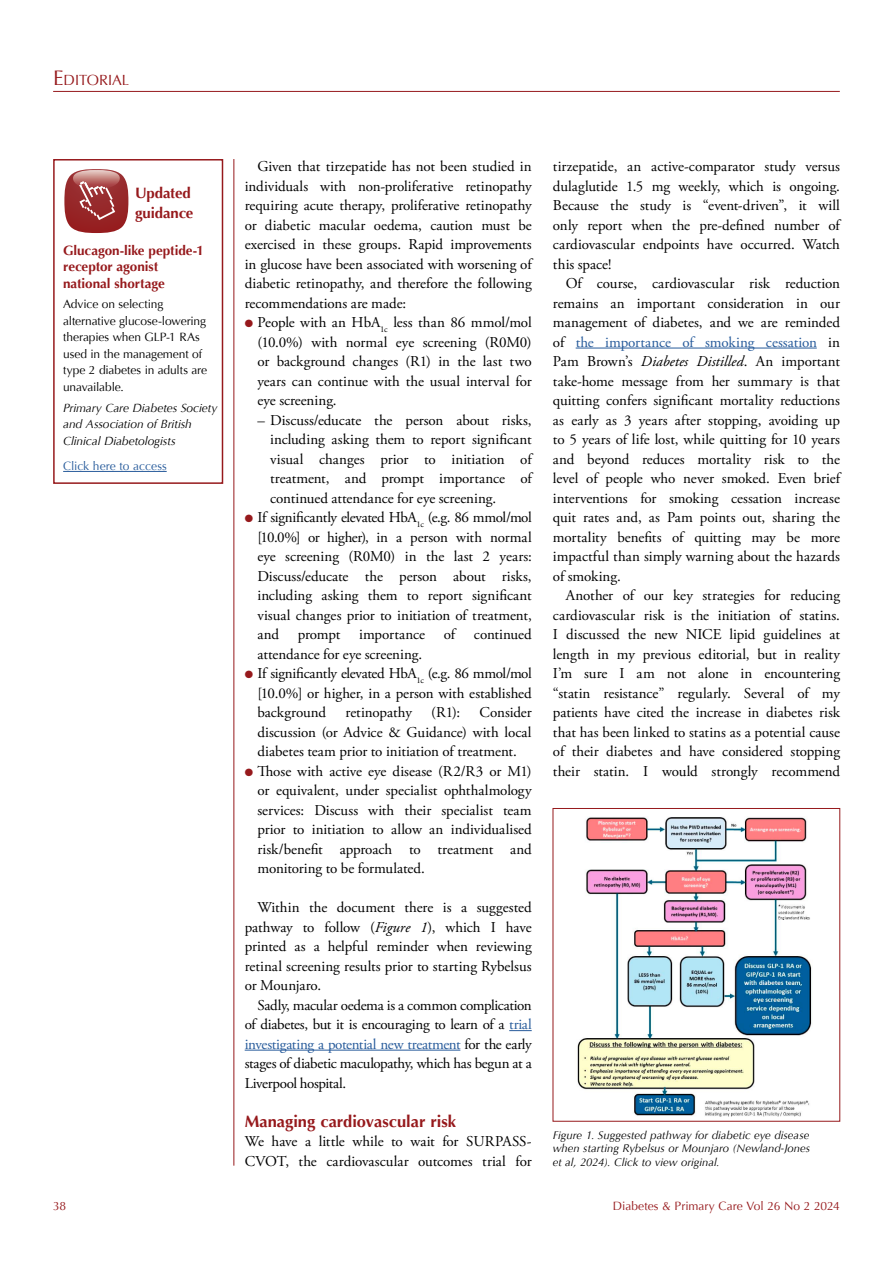
<style>
.page{position:relative;width:893px;height:1263px;background:#fff}
.page>*{position:absolute;margin:0;border:0;box-sizing:border-box;transform-origin:0 0}
.t1{font:700 16.5px "Optima";color:#96191c}
.t2{font:15px/19.5px "Adobe Garamond Pro";letter-spacing:-.005em;color:#000;text-align:justify}
.t3{font:700 15px/19.5px "Optima";letter-spacing:-.01em;color:#96191c}
.t4{font:14.7px "Optima";color:#96191c}
.t5{font:700 13.5px/16.5px "Optima";letter-spacing:-.005em;color:#96191c}
.t6{font:12px/16.5px "Optima";letter-spacing:-.01em;color:#000}
.t7{font:italic 12px/16.5px "Optima";letter-spacing:-.01em;color:#000}
.t8{font:12px "Optima";color:#96191c}
.t9{font:12px "Optima";color:#275b9b}
.t10{font:italic 11.25px/13.5px "Optima";color:#000;text-align:justify}
.s1{font-size:21px}
.s2{color:#96191c}
.s3{font-style:italic}
.s4{color:#275b9b}
</style>
<div class="page">
<hr style="left:53px;top:91px;width:787px;height:1px;background:#96191c">
<svg style="left:509px;top:1030px;width:23px;height:1px"></svg>
<hr style="left:245px;top:1050px;width:215px;height:1px;background:#275b9b">
<hr style="left:576px;top:348px;width:241px;height:1px;background:#275b9b">
<hr style="left:233px;top:159px;width:1px;height:1006px;background:#96191c">
<img style="left:577px;top:817px;width:235px;height:300px">
<hr style="left:63px;top:471px;width:104px;height:1px;background:#275b9b">
<div style="left:53px;top:159px;width:170px;height:325px;border:2px solid #96191c"></div>
<svg style="left:64px;top:169px;width:64px;height:64px;background:#b05b5c"></svg>
<p class="t4" style="left:53px;top:72px;width:78px"><span class="s1">E</span>DITORIAL</p>
<p class="t3" style="left:135px;top:183px;width:60px">Updated guidance</p>
<p class="t5" style="left:63px;top:242px;width:142px">Glucagon-like peptide-1 receptor agonist national shortage</p>
<p class="t6" style="left:63px;top:296px;width:146px">Advice on selecting alternative glucose-lowering therapies when GLP-1 RAs used in the management of type 2 diabetes in adults are unavailable.</p>
<p class="t7" style="left:63px;top:399px;width:156px">Primary Care Diabetes Society and Association of British<br>Clinical Diabetologists</p>
<p class="t9" style="left:63px;top:459px;width:105px">Click here to access</p>
<p class="t2" style="left:245px;top:157px;width:289px;text-indent:13px">Given that tirzepatide has not been studied in individuals with non-proliferative retinopathy requiring acute therapy, proliferative retinopathy or diabetic macular oedema, caution must be exercised in these groups. Rapid improvements in glucose have been associated with worsening of diabetic retinopathy, and therefore the following recommendations are made:</p>
<p class="t2" style="left:257px;top:313px;width:276px;text-indent:-13px"><span class="s2">●</span> People with an HbA<sub>1c</sub> less than 86 mmol/mol (10.0%) with normal eye screening (R0M0) or background changes (R1) in the last two years can continue with the usual interval for eye screening.</p>
<p class="t2" style="left:270px;top:411px;width:263px;text-indent:-13px">– Discuss/educate the person about risks, including asking them to report significant visual changes prior to initiation of treatment, and prompt importance of continued attendance for eye screening.</p>
<p class="t2" style="left:257px;top:508px;width:276px;text-indent:-13px"><span class="s2">●</span> If significantly elevated HbA<sub>1c</sub> (e.g. 86 mmol/mol [10.0%] or higher), in a person with normal eye screening (R0M0) in the last 2 years:<br>Discuss/educate the person about risks, including asking them to report significant visual changes prior to initiation of treatment, and prompt importance of continued attendance for eye screening.</p>
<p class="t2" style="left:257px;top:664px;width:276px;text-indent:-13px"><span class="s2">●</span> If significantly elevated HbA<sub>1c</sub> (e.g. 86 mmol/mol [10.0%] or higher, in a person with established background</p>
<p class="t2" style="left:257px;top:703px;width:276px;text-indent:222px">Consider discussion (or Advice &amp; Guidance) with local diabetes team prior to initiation of treatment.</p>
<p class="t2" style="left:257px;top:762px;width:276px;text-indent:-13px"><span class="s2">●</span> Those with active eye disease (R2/R3 or M1) or equivalent, under specialist ophthalmology services: Discuss with their specialist team prior to initiation to allow an individualised risk/benefit approach to treatment and monitoring to be formulated.</p>
<p class="t2" style="left:245px;top:898px;width:289px;text-indent:13px">Within the document there is a suggested pathway to follow (<span class="s3">Figure 1</span>), which I have printed as a helpful reminder when reviewing retinal screening results prior to starting Rybelsus or Mounjaro.</p>
<p class="t2" style="left:245px;top:996px;width:289px;text-indent:13px">Sadly, macular oedema is a common complication of diabetes, but it is encouraging to learn of a <span class="s4">trial investigating a potential new treatment</span> for the early stages of diabetic maculopathy, which has begun at a Liverpool hospital.</p>
<p class="t1" style="left:245px;top:1111px;width:213px">Managing cardiovascular risk</p>
<p class="t2" style="left:245px;top:1132px;width:289px">We have a little while to wait for SURPASS-<br>CVOT, the cardiovascular outcomes trial for</p>
<p class="t2" style="left:346px;top:703px;width:68px">retinopathy</p>
<p class="t2" style="left:431px;top:703px;width:30px">(R1):</p>
<p class="t2" style="left:553px;top:157px;width:289px">tirzepatide, an active-comparator study versus dulaglutide 1.5 mg weekly, which is ongoing.<br>Because the study is “event-driven”, it will only report when the pre-defined number of cardiovascular endpoints have occurred. Watch this space!</p>
<p class="t2" style="left:553px;top:274px;width:289px;text-indent:13px">Of course, cardiovascular risk reduction remains an important consideration in our management of diabetes, and we are reminded of <span class="s4">the importance of smoking cessation</span> in Pam Brown’s <span class="s3">Diabetes Distilled</span>. An important take-home message from her summary is that quitting confers significant mortality reductions as early as 3 years after stopping, avoiding up to 5 years of life lost, while quitting for 10 years and beyond reduces mortality risk to the level of people who never smoked. Even brief interventions for smoking cessation increase quit rates and, as Pam points out, sharing the mortality benefits of quitting may be more impactful than simply warning about the hazards of smoking.</p>
<p class="t2" style="left:553px;top:586px;width:289px;text-indent:13px">Another of our key strategies for reducing cardiovascular risk is the initiation of statins.<br>I discussed the new NICE lipid guidelines at length in my previous editorial, but in reality I’m sure I am not alone in encountering “statin resistance” regularly. Several of my patients have cited the increase in diabetes risk that has been linked to statins as a potential cause of their diabetes and have considered stopping their statin. I would strongly recommend</p>
<p class="t10" style="left:553px;top:1128px;width:259px">Figure 1. Suggested pathway for diabetic eye disease when starting Rybelsus or Mounjaro (Newland-Jones et al, 2024). Click to view original.</p>
<p class="t8" style="left:53px;top:1199px;width:15px">38</p>
<p class="t8" style="left:613px;top:1199px;width:228px">Diabetes &amp; Primary Care Vol 26 No 2 2024</p>
</div>
